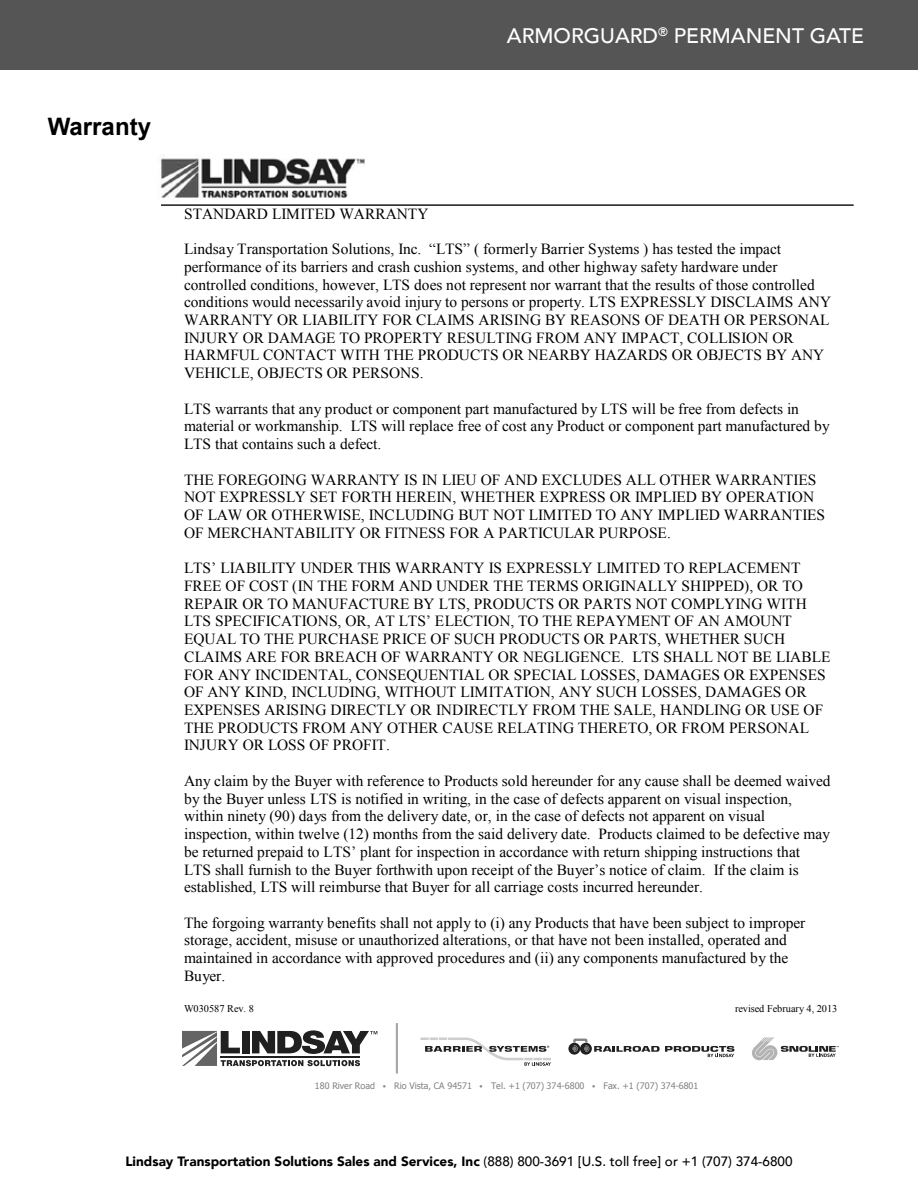
<style>
.page{position:relative;width:918px;height:1188px;background:#fff}
.page>*{position:absolute;margin:0;border:0;box-sizing:border-box;transform-origin:0 0}
.t1{font:700 24px "Arial";color:#000}
.t2{font:500 21px "Avenir LT";color:#fff}
.t3{font:15.45px/17.7px "Times New Roman";color:#000}
.t4{font:900 13.5px "Avenir LT";color:#000}
.t5{font:10.35px "Times New Roman";letter-spacing:-.005em;color:#000}
.t6{font:9px "Tahoma";letter-spacing:.005em;color:#828282}
.s1{font-weight:700;font-size:5.1px}
.s2{font-weight:500}
</style>
<div class="page">
<div style="left:0;top:0;width:918px;height:70px;background:#555"></div>
<hr style="left:396px;top:1023px;width:2px;height:51px;background:#a8a8a8">
<svg style="left:182px;top:1030px;width:195px;height:36px"></svg>
<svg style="left:752px;top:1037px;width:87px;height:23px"></svg>
<svg style="left:568px;top:1039px;width:167px;height:18px"></svg>
<svg style="left:420px;top:1038px;width:131px;height:28px"></svg>
<hr style="left:161px;top:204px;width:693px;height:2px;background:#000">
<img style="left:161px;top:158px;width:204px;height:40px">
<h1 class="t1" style="left:48px;top:110px;width:105px">Warranty</h1>
<h2 class="t2" style="left:507px;top:23px;width:359px">ARMORGUARD<sup>®</sup> PERMANENT GATE</h2>
<p class="t3" style="left:184px;top:205px;width:246px">STANDARD LIMITED WARRANTY</p>
<p class="t3" style="left:184px;top:240px;width:649px">Lindsay Transportation Solutions, Inc. “LTS” ( formerly Barrier Systems ) has tested the impact performance of its barriers and crash cushion systems, and other highway safety hardware under controlled conditions, however, LTS does not represent nor warrant that the results of those controlled conditions would necessarily avoid injury to persons or property. LTS EXPRESSLY DISCLAIMS ANY WARRANTY OR LIABILITY FOR CLAIMS ARISING BY REASONS OF DEATH OR PERSONAL INJURY OR DAMAGE TO PROPERTY RESULTING FROM ANY IMPACT, COLLISION OR HARMFUL CONTACT WITH THE PRODUCTS OR NEARBY HAZARDS OR OBJECTS BY ANY VEHICLE, OBJECTS OR PERSONS.</p>
<p class="t3" style="left:184px;top:399px;width:647px">LTS warrants that any product or component part manufactured by LTS will be free from defects in material or workmanship. LTS will replace free of cost any Product or component part manufactured by<br>LTS that contains such a defect.</p>
<p class="t3" style="left:184px;top:470px;width:642px">THE FOREGOING WARRANTY IS IN LIEU OF AND EXCLUDES ALL OTHER WARRANTIES NOT EXPRESSLY SET FORTH HEREIN, WHETHER EXPRESS OR IMPLIED BY OPERATION OF LAW OR OTHERWISE, INCLUDING BUT NOT LIMITED TO ANY IMPLIED WARRANTIES OF MERCHANTABILITY OR FITNESS FOR A PARTICULAR PURPOSE.</p>
<p class="t3" style="left:184px;top:559px;width:648px">LTS’ LIABILITY UNDER THIS WARRANTY IS EXPRESSLY LIMITED TO REPLACEMENT FREE OF COST (IN THE FORM AND UNDER THE TERMS ORIGINALLY SHIPPED), OR TO REPAIR OR TO MANUFACTURE BY LTS, PRODUCTS OR PARTS NOT COMPLYING WITH LTS SPECIFICATIONS, OR, AT LTS’ ELECTION, TO THE REPAYMENT OF AN AMOUNT EQUAL TO THE PURCHASE PRICE OF SUCH PRODUCTS OR PARTS, WHETHER SUCH CLAIMS ARE FOR BREACH OF WARRANTY OR NEGLIGENCE. LTS SHALL NOT BE LIABLE FOR ANY INCIDENTAL, CONSEQUENTIAL OR SPECIAL LOSSES, DAMAGES OR EXPENSES OF ANY KIND, INCLUDING, WITHOUT LIMITATION, ANY SUCH LOSSES, DAMAGES OR EXPENSES ARISING DIRECTLY OR INDIRECTLY FROM THE SALE, HANDLING OR USE OF THE PRODUCTS FROM ANY OTHER CAUSE RELATING THERETO, OR FROM PERSONAL INJURY OR LOSS OF PROFIT.</p>
<p class="t3" style="left:184px;top:772px;width:648px">Any claim by the Buyer with reference to Products sold hereunder for any cause shall be deemed waived by the Buyer unless LTS is notified in writing, in the case of defects apparent on visual inspection, within ninety (90) days from the delivery date, or, in the case of defects not apparent on visual inspection, within twelve (12) months from the said delivery date. Products claimed to be defective may be returned prepaid to LTS’ plant for inspection in accordance with return shipping instructions that LTS shall furnish to the Buyer forthwith upon receipt of the Buyer’s notice of claim. If the claim is established, LTS will reimburse that Buyer for all carriage costs incurred hereunder.</p>
<p class="t3" style="left:184px;top:913px;width:623px">The forgoing warranty benefits shall not apply to (i) any Products that have been subject to improper storage, accident, misuse or unauthorized alterations, or that have not been installed, operated and maintained in accordance with approved procedures and (ii) any components manufactured by the Buyer.</p>
<p class="t5" style="left:184px;top:1001px;width:71px">W030587 Rev. 8</p>
<p class="t5" style="left:735px;top:1001px;width:104px">revised February 4, 2013</p>
<p class="t6" style="left:315px;top:1080px;width:385px">180 River Road <span class="s1">•</span> Rio Vista, CA 94571 <span class="s1">•</span> Tel. +1 (707) 374-6800 <span class="s1">•</span> Fax. +1 (707) 374-6801</p>
<p class="t4" style="left:125px;top:1153px;width:669px">Lindsay Transportation Solutions Sales and Services, Inc <span class="s2">(888) 800-3691 [U.S. toll free] or +1 (707) 374-6800</span></p>
</div>
